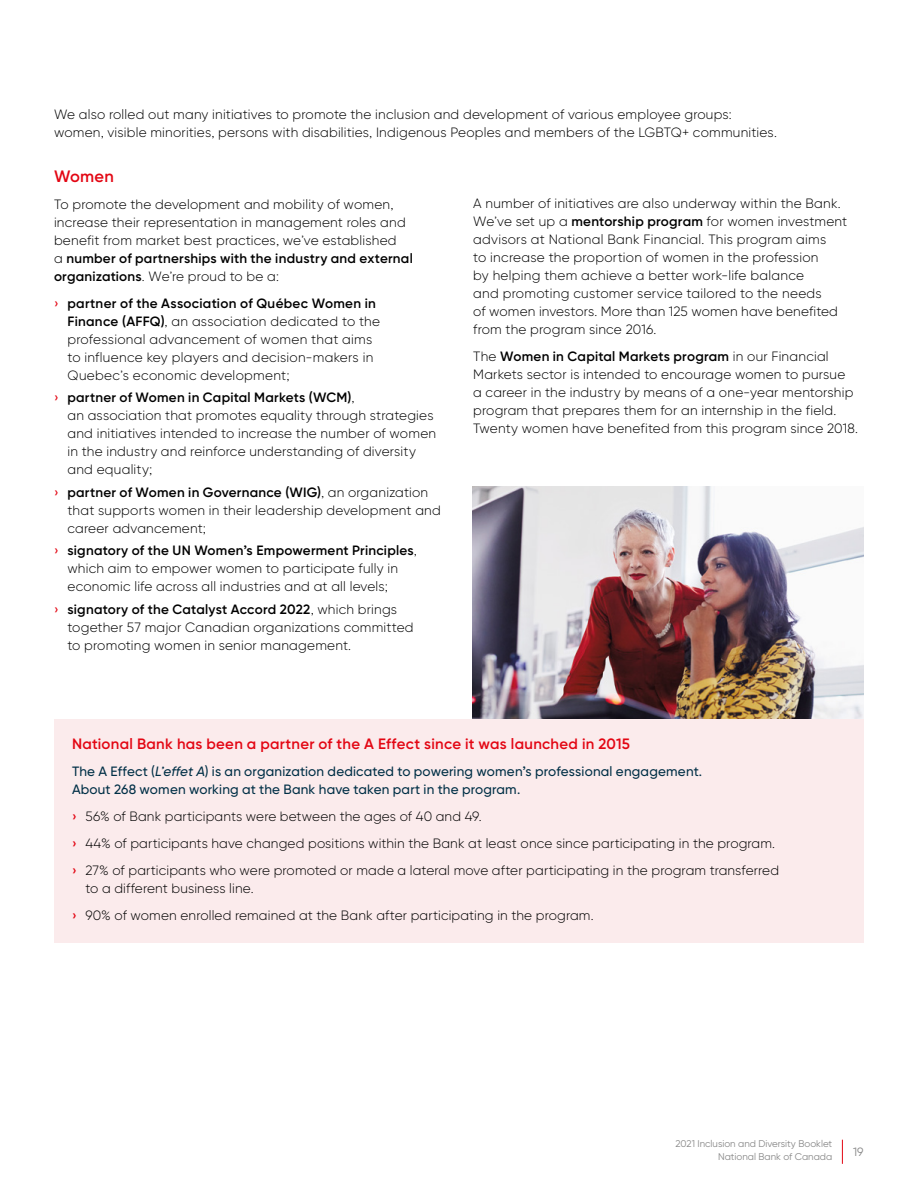
<style>
.page{position:relative;width:918px;height:1188px;background:#fff}
.page>*{position:absolute;margin:0;border:0;box-sizing:border-box;transform-origin:0 0}
.t1{font:600 16.5px "Gilroy BN";letter-spacing:.015em;color:#e30613}
.t2{font:600 15px "Gilroy BN";letter-spacing:.02em;color:#e30613}
.t3{font:300 13.5px/18px "Gilroy BN";letter-spacing:.015em;color:#000}
.t4{font:500 13.5px/18px "Gilroy BN";letter-spacing:.015em;color:#002f46}
.t5{font:12px "Gilroy BN";color:#878787}
.t6{font:9.75px/12px "Gilroy BN";color:#878787;text-align:right}
.s1{font-weight:600}
.s2{font-weight:500;color:#e30613}
.s3{font-style:italic}
.s4{font-weight:600;color:#e30613}
</style>
<div class="page">
<img style="left:472px;top:487px;width:392px;height:232px">
<div style="left:54px;top:719px;width:810px;height:224px;background:#fbebec"></div>
<svg style="left:842px;top:1140px;width:1px;height:24px"></svg>
<p class="t3" style="left:54px;top:105px;width:724px">We also rolled out many initiatives to promote the inclusion and development of various employee groups: women, visible minorities, persons with disabilities, Indigenous Peoples and members of the LGBTQ+ communities.</p>
<p class="t1" style="left:54px;top:166px;width:61px">Women</p>
<p class="t3" style="left:54px;top:195px;width:360px">To promote the development and mobility of women, increase their representation in management roles and benefit from market best practices, we’ve established<br>a <span class="s1">number of partnerships with the industry and external organizations</span>. We’re proud to be a:</p>
<p class="t3" style="left:68px;top:294px;width:314px;text-indent:-14px"><span class="s2">›</span> <span class="s1">partner of the Association of Québec Women in Finance (AFFQ)</span>, an association dedicated to the professional advancement of women that aims to influence key players and decision-makers in Quebec’s economic development;</p>
<p class="t3" style="left:68px;top:388px;width:370px;text-indent:-14px"><span class="s2">›</span> <span class="s1">partner of Women in Capital Markets (WCM)</span>,<br>an association that promotes equality through strategies and initiatives intended to increase the number of women in the industry and reinforce understanding of diversity and equality;</p>
<p class="t3" style="left:68px;top:483px;width:375px;text-indent:-14px"><span class="s2">›</span> <span class="s1">partner of Women in Governance (WIG)</span>, an organization that supports women in their leadership development and career advancement;</p>
<p class="t3" style="left:68px;top:541px;width:351px;text-indent:-14px"><span class="s2">›</span> <span class="s1">signatory of the UN Women’s Empowerment Principles</span>, which aim to empower women to participate fully in economic life across all industries and at all levels;</p>
<p class="t3" style="left:68px;top:600px;width:348px;text-indent:-14px"><span class="s2">›</span> <span class="s1">signatory of the Catalyst Accord 2022</span>, which brings together 57 major Canadian organizations committed to promoting women in senior management.</p>
<p class="t3" style="left:473px;top:194px;width:376px">A number of initiatives are also underway within the Bank.<br>We’ve set up a <span class="s1">mentorship program</span> for women investment advisors at National Bank Financial. This program aims<br>to increase the proportion of women in the profession<br>by helping them achieve a better work-life balance<br>and promoting customer service tailored to the needs<br>of women investors. More than 125 women have benefited from the program since 2016.</p>
<p class="t3" style="left:473px;top:347px;width:386px">The <span class="s1">Women in Capital Markets program</span> in our Financial Markets sector is intended to encourage women to pursue<br>a career in the industry by means of a one-year mentorship program that prepares them for an internship in the field.<br>Twenty women have benefited from this program since 2018.</p>
<p class="t2" style="left:72px;top:735px;width:560px">National Bank has been a partner of the A Effect since it was launched in 2015</p>
<p class="t4" style="left:72px;top:762px;width:632px">The A Effect (<span class="s3">L’effet A</span>) is an organization dedicated to powering women’s professional engagement.<br>About 268 women working at the Bank have taken part in the program.</p>
<p class="t3" style="left:72px;top:803px;width:709px;line-height:27px"><span class="s4">›</span> 56% of Bank participants were between the ages of 40 and 49.<br><span class="s4">›</span> 44% of participants have changed positions within the Bank at least once since participating in the program. <span class="s4">›</span> 27% of participants who were promoted or made a lateral move after participating in the program transferred</p>
<p class="t3" style="left:72px;top:875px;width:523px;line-height:27px;text-indent:14px">to a different business line.<br><span class="s4">›</span> 90% of women enrolled remained at the Bank after participating in the program.</p>
<p class="t6" style="left:676px;top:1138px;width:158px">2021 Inclusion and Diversity Booklet<br>National Bank of Canada</p>
<p class="t5" style="left:853px;top:1144px;width:12px">19</p>
</div>
